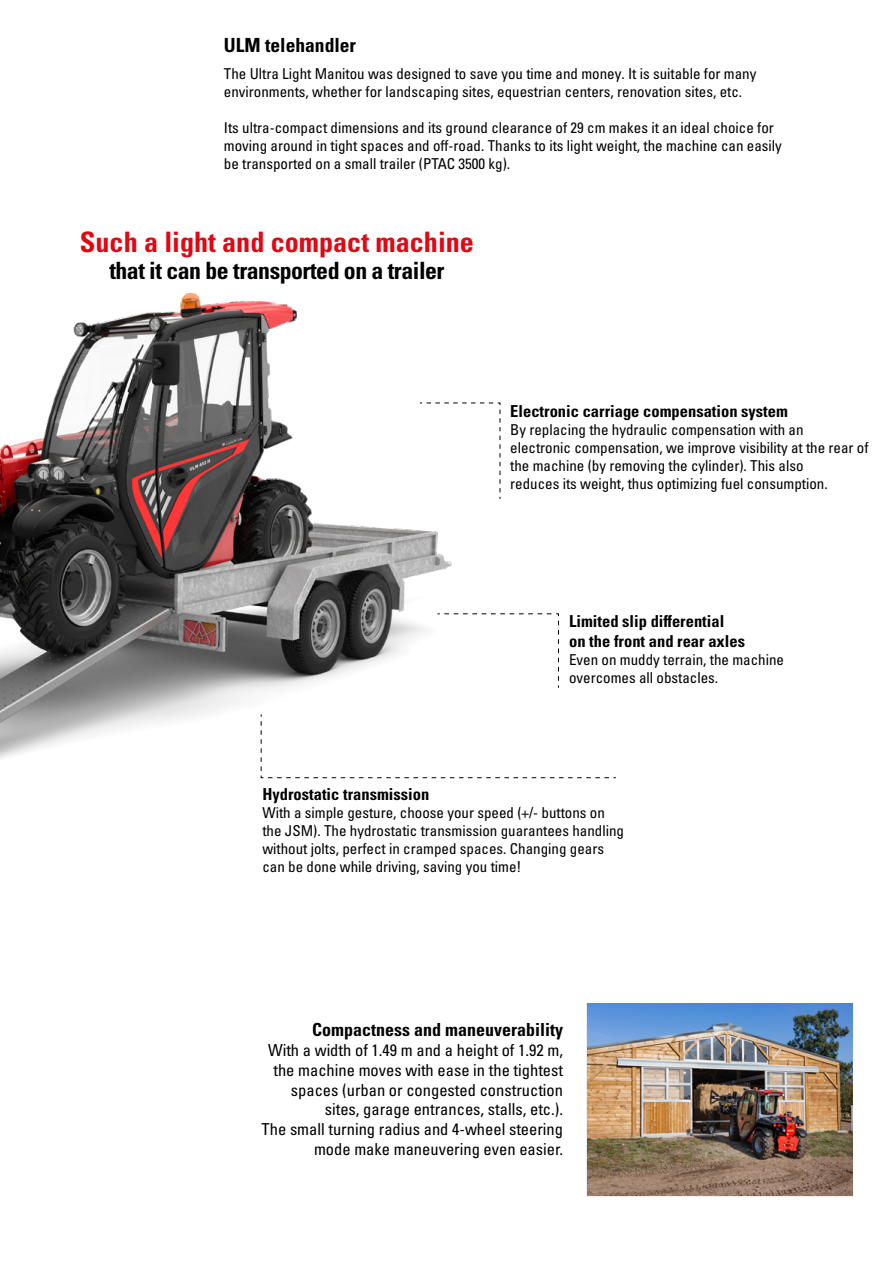
<style>
.page{position:relative;width:893px;height:1263px;background:#fff}
.page>*{position:absolute;margin:0;border:0;box-sizing:border-box;transform-origin:0 0}
.t1{font:28.2px "Univers LTCYR 67 Bold Cond";color:#e30613}
.t2{font:23.85px "Univers LTCYR 67 Bold Cond";letter-spacing:-.02em;color:#000}
.t3{font:19.5px "Univers LTCYR 67 Bold Cond";color:#000}
.t4{font:18px "Univers LTCYR 67 Bold Cond";color:#000}
.t5{font:condensed 16.5px/19.8px "Univers LTCYR 57";color:#000;text-align:right}
.t6{font:16.5px/19.8px "Univers LTCYR 67 Bold Cond";color:#000}
.t7{font:condensed 15px/18px "Univers LTCYR 57";color:#000}
</style>
<div class="page">
<img style="left:0;top:292px;width:461px;height:487px">
<svg style="left:419px;top:402px;width:82px;height:98px"></svg>
<svg style="left:437px;top:613px;width:122px;height:75px"></svg>
<svg style="left:260px;top:714px;width:356px;height:64px"></svg>
<img style="left:587px;top:1003px;width:265px;height:192px">
<h3 class="t3" style="left:224px;top:33px;width:134px">ULM telehandler</h3>
<p class="t7" style="left:224px;top:65px;width:534px">The Ultra Light Manitou was designed to save you time and money. It is suitable for many environments, whether for landscaping sites, equestrian centers, renovation sites, etc.</p>
<p class="t7" style="left:224px;top:119px;width:559px">Its ultra-compact dimensions and its ground clearance of 29 cm makes it an ideal choice for moving around in tight spaces and off-road. Thanks to its light weight, the machine can easily be transported on a small trailer (PTAC 3500 kg).</p>
<h1 class="t1" style="left:80px;top:225px;width:396px">Such a light and compact machine</h1>
<h2 class="t2" style="left:109px;top:256px;width:337px">that it can be transported on a trailer</h2>
<p class="t6" style="left:510px;top:400px;width:279px">Electronic carriage compensation system</p>
<p class="t7" style="left:510px;top:420px;width:360px">By replacing the hydraulic compensation with an<br>electronic compensation, we improve visibility at the rear of the machine (by removing the cylinder). This also<br>reduces its weight, thus optimizing fuel consumption.</p>
<p class="t6" style="left:569px;top:611px;width:177px">Limited slip differential<br>on the front and rear axles</p>
<p class="t7" style="left:569px;top:650px;width:216px">Even on muddy terrain, the machine overcomes all obstacles.</p>
<p class="t6" style="left:262px;top:784px;width:168px">Hydrostatic transmission</p>
<p class="t7" style="left:262px;top:803px;width:363px">With a simple gesture, choose your speed (+/- buttons on the JSM). The hydrostatic transmission guarantees handling without jolts, perfect in cramped spaces. Changing gears can be done while driving, saving you time!</p>
<p class="t4" style="left:312px;top:1019px;width:252px">Compactness and maneuverability</p>
<p class="t5" style="left:262px;top:1040px;width:303px">With a width of 1.49 m and a height of 1.92 m, the machine moves with ease in the tightest spaces (urban or congested construction sites, garage entrances, stalls, etc.).<br>The small turning radius and 4-wheel steering mode make maneuvering even easier.</p>
</div>
